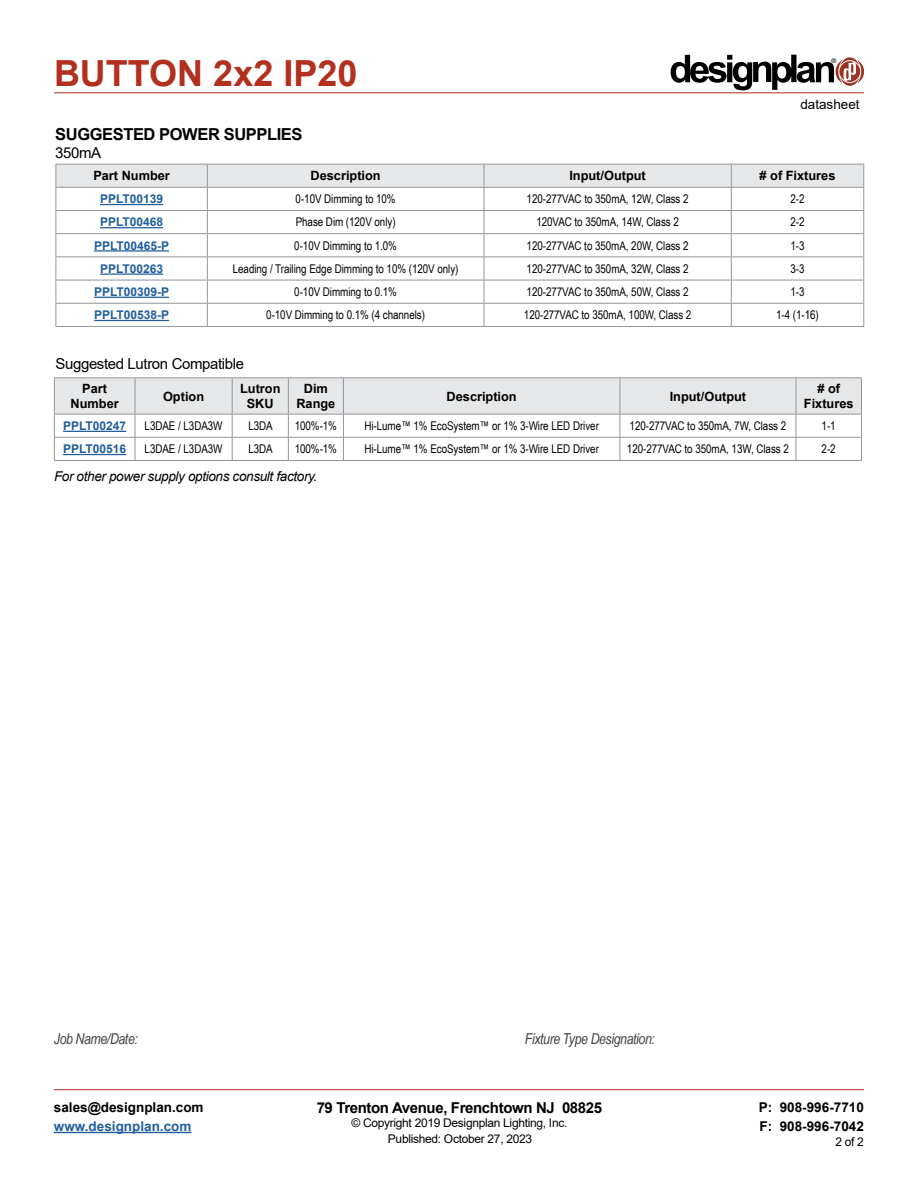
<style>
.page{position:relative;width:918px;height:1188px;background:#fff}
.page>*{position:absolute;margin:0;border:0;box-sizing:border-box;transform-origin:0 0}
.t1{font:700 36px "Arial";color:#b32f1e}
.t2{font:700 16.5px "Arial";letter-spacing:-.025em;color:#000}
.t3{font:italic 15px "Arial Narrow";letter-spacing:-.025em;color:#414042}
.t4{font:700 15px "Arial";letter-spacing:-.025em;color:#000}
.t5{font:15px "Arial";letter-spacing:-.025em;color:#000}
.t6{font:700 13.5px/19.5px "Arial";color:#000}
.t7{font:italic 13.5px "Arial";letter-spacing:-.025em;color:#000}
.t8{font:700 13.5px "Arial";color:#215e9e}
.t9{font:13.5px "Arial";color:#000}
.t10{font:700 12.75px/15px "Arial";color:#000;text-align:center}
.t11{font:12px "Arial Narrow";letter-spacing:-.005em;color:#000}
.t12{font:700 12px "Arial";color:#215e9e}
.t13{font:12px "Arial";letter-spacing:-.025em;color:#000}
.t14{font:6.3px "Helvetica";color:#000}
</style>
<div class="page">
<hr style="left:54px;top:93px;width:810px;height:1px;background:#b32f1e">
<hr style="left:54px;top:1089px;width:810px;height:1px;background:#b32f1e">
<hr style="left:54px;top:1132px;width:137px;height:1px;background:#215e9e">
<svg style="left:671px;top:55px;width:193px;height:35px"></svg>
<hr style="left:56px;top:326px;width:151px;height:1px;background:#939598">
<hr style="left:207px;top:326px;width:277px;height:1px;background:#939598">
<hr style="left:484px;top:326px;width:247px;height:1px;background:#939598">
<svg style="left:56px;top:164px;width:808px;height:162px"></svg>
<hr style="left:731px;top:326px;width:133px;height:1px;background:#939598">
<hr style="left:100px;top:204px;width:63px;height:1px;background:#215e9e">
<hr style="left:100px;top:227px;width:63px;height:1px;background:#215e9e">
<hr style="left:94px;top:250px;width:75px;height:2px;background:#215e9e">
<hr style="left:100px;top:273px;width:63px;height:2px;background:#215e9e">
<hr style="left:94px;top:297px;width:75px;height:1px;background:#215e9e">
<hr style="left:94px;top:320px;width:75px;height:1px;background:#215e9e">
<hr style="left:54px;top:460px;width:81px;height:1px;background:#939598">
<hr style="left:135px;top:460px;width:97px;height:1px;background:#939598">
<hr style="left:232px;top:460px;width:56px;height:1px;background:#939598">
<hr style="left:288px;top:460px;width:55px;height:1px;background:#939598">
<hr style="left:343px;top:460px;width:277px;height:1px;background:#939598">
<hr style="left:620px;top:460px;width:176px;height:1px;background:#939598">
<hr style="left:54px;top:377px;width:81px;height:1px;background:#939598">
<hr style="left:135px;top:377px;width:97px;height:1px;background:#939598">
<hr style="left:232px;top:377px;width:56px;height:1px;background:#939598">
<hr style="left:288px;top:377px;width:55px;height:1px;background:#939598">
<hr style="left:343px;top:377px;width:277px;height:1px;background:#939598">
<hr style="left:620px;top:377px;width:176px;height:1px;background:#939598">
<hr style="left:796px;top:377px;width:66px;height:1px;background:#939598">
<svg style="left:54px;top:378px;width:808px;height:82px"></svg>
<hr style="left:796px;top:460px;width:66px;height:1px;background:#939598">
<hr style="left:63px;top:431px;width:63px;height:1px;background:#215e9e">
<hr style="left:63px;top:454px;width:63px;height:1px;background:#215e9e">
<h1 class="t1" style="left:54px;top:48px;width:305px">BUTTON 2x2 IP20</h1>
<p class="t14" style="left:832px;top:57px;width:6px">®</p>
<p class="t9" style="left:800px;top:95px;width:61px">datasheet</p>
<h2 class="t2" style="left:55px;top:122px;width:249px">SUGGESTED POWER SUPPLIES</h2>
<p class="t5" style="left:55px;top:142px;width:48px">350mA</p>
<p class="t10" style="left:93px;top:169px;width:78px">Part Number</p>
<p class="t10" style="left:311px;top:169px;width:72px">Description</p>
<p class="t10" style="left:569px;top:169px;width:78px">Input/Output</p>
<p class="t10" style="left:760px;top:169px;width:77px"># of Fixtures</p>
<p class="t12" style="left:100px;top:191px;width:65px">PPLT00139</p>
<p class="t11" style="left:296px;top:190px;width:102px">0-10V Dimming to 10%</p>
<p class="t11" style="left:527px;top:190px;width:163px">120-277VAC to 350mA, 12W, Class 2</p>
<p class="t11" style="left:791px;top:190px;width:16px">2-2</p>
<p class="t12" style="left:100px;top:214px;width:65px">PPLT00468</p>
<p class="t11" style="left:296px;top:213px;width:101px">Phase Dim (120V only)</p>
<p class="t11" style="left:536px;top:213px;width:144px">120VAC to 350mA, 14W, Class 2</p>
<p class="t11" style="left:790px;top:213px;width:16px">2-2</p>
<p class="t12" style="left:94px;top:237px;width:77px">PPLT00465-P</p>
<p class="t11" style="left:294px;top:237px;width:104px">0-10V Dimming to 1.0%</p>
<p class="t11" style="left:527px;top:237px;width:163px">120-277VAC to 350mA, 20W, Class 2</p>
<p class="t11" style="left:790px;top:237px;width:16px">1-3</p>
<p class="t12" style="left:100px;top:260px;width:65px">PPLT00263</p>
<p class="t11" style="left:233px;top:260px;width:227px">Leading / Trailing Edge Dimming to 10% (120V only)</p>
<p class="t11" style="left:527px;top:260px;width:163px">120-277VAC to 350mA, 32W, Class 2</p>
<p class="t11" style="left:791px;top:260px;width:16px">3-3</p>
<p class="t12" style="left:94px;top:283px;width:77px">PPLT00309-P</p>
<p class="t11" style="left:294px;top:283px;width:104px">0-10V Dimming to 0.1%</p>
<p class="t11" style="left:527px;top:283px;width:163px">120-277VAC to 350mA, 50W, Class 2</p>
<p class="t11" style="left:790px;top:283px;width:16px">1-3</p>
<p class="t12" style="left:94px;top:307px;width:77px">PPLT00538-P</p>
<p class="t11" style="left:266px;top:306px;width:160px">0-10V Dimming to 0.1% (4 channels)</p>
<p class="t11" style="left:524px;top:306px;width:169px">120-277VAC to 350mA, 100W, Class 2</p>
<p class="t11" style="left:776px;top:306px;width:44px">1-4 (1-16)</p>
<p class="t5" style="left:56px;top:353px;width:190px">Suggested Lutron Compatible</p>
<p class="t10" style="left:71px;top:381px;width:50px">Part<br>Number</p>
<p class="t10" style="left:163px;top:389px;width:43px">Option</p>
<p class="t10" style="left:240px;top:381px;width:42px">Lutron<br>SKU</p>
<p class="t10" style="left:296px;top:381px;width:40px">Dim<br>Range</p>
<p class="t10" style="left:447px;top:389px;width:72px">Description</p>
<p class="t10" style="left:670px;top:389px;width:78px">Input/Output</p>
<p class="t10" style="left:804px;top:381px;width:51px"># of<br>Fixtures</p>
<p class="t12" style="left:63px;top:417px;width:65px">PPLT00247</p>
<p class="t11" style="left:145px;top:417px;width:79px">L3DAE / L3DA3W</p>
<p class="t11" style="left:248px;top:417px;width:26px">L3DA</p>
<p class="t11" style="left:295px;top:417px;width:44px">100%-1%</p>
<p class="t11" style="left:364px;top:417px;width:236px">Hi-Lume™ 1% EcoSystem™ or 1% 3-Wire LED Driver</p>
<p class="t11" style="left:630px;top:417px;width:158px">120-277VAC to 350mA, 7W, Class 2</p>
<p class="t11" style="left:822px;top:417px;width:16px">1-1</p>
<p class="t12" style="left:63px;top:441px;width:65px">PPLT00516</p>
<p class="t11" style="left:145px;top:440px;width:79px">L3DAE / L3DA3W</p>
<p class="t11" style="left:248px;top:440px;width:26px">L3DA</p>
<p class="t11" style="left:295px;top:440px;width:44px">100%-1%</p>
<p class="t11" style="left:364px;top:440px;width:236px">Hi-Lume™ 1% EcoSystem™ or 1% 3-Wire LED Driver</p>
<p class="t11" style="left:627px;top:440px;width:163px">120-277VAC to 350mA, 13W, Class 2</p>
<p class="t11" style="left:822px;top:440px;width:16px">2-2</p>
<p class="t7" style="left:54px;top:468px;width:265px">For other power supply options consult factory.</p>
<p class="t3" style="left:54px;top:1028px;width:85px">Job Name/Date:</p>
<p class="t3" style="left:525px;top:1029px;width:132px">Fixture Type Designation:</p>
<p class="t6" style="left:54px;top:1097px;width:151px">sales@designplan.com</p>
<p class="t8" style="left:54px;top:1117px;width:139px">www.designplan.com</p>
<p class="t4" style="left:317px;top:1097px;width:287px">79 Trenton Avenue, Frenchtown NJ 08825</p>
<p class="t13" style="left:351px;top:1115px;width:217px">© Copyright 2019 Designplan Lighting, Inc.</p>
<p class="t6" style="left:759px;top:1097px;width:107px">P: 908-996-7710<br>F: 908-996-7042</p>
<p class="t13" style="left:388px;top:1130px;width:146px">Published: October 27, 2023</p>
<p class="t13" style="left:835px;top:1133px;width:30px">2 of 2</p>
</div>
